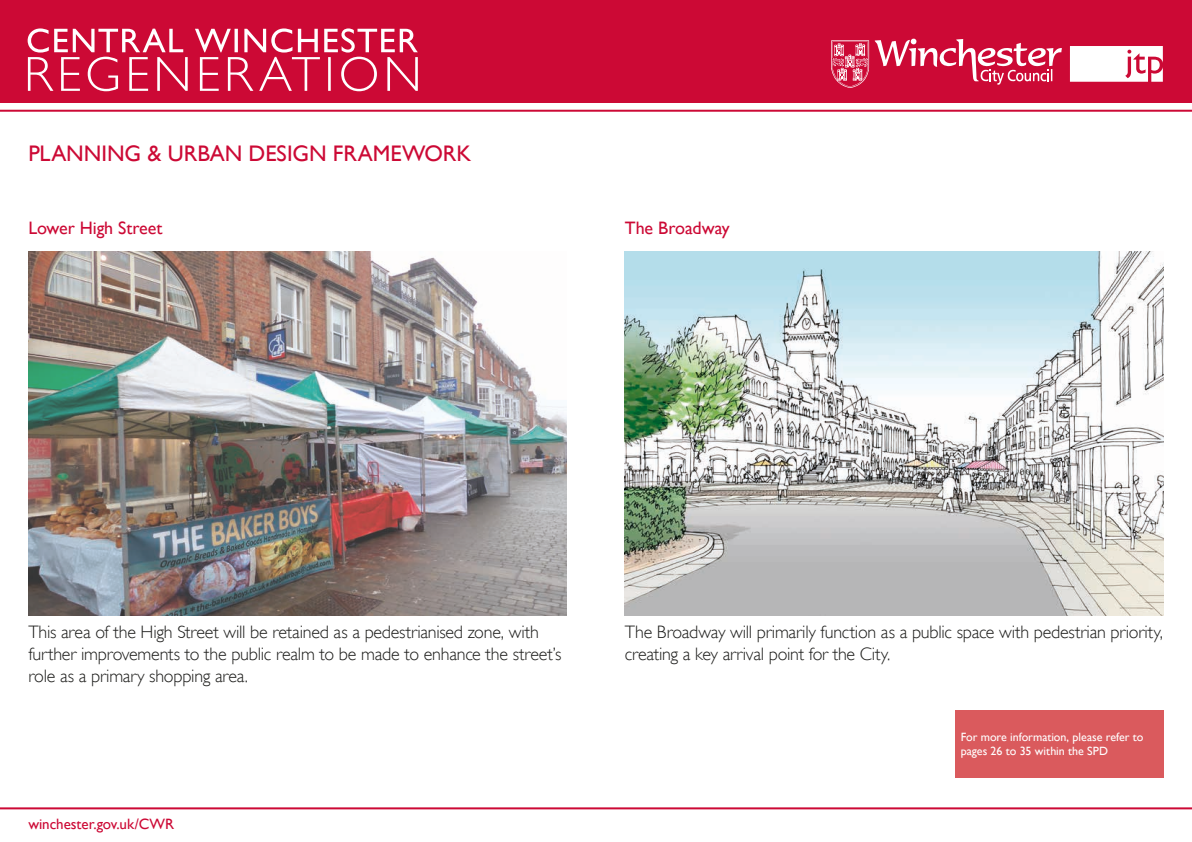
<style>
.page{position:relative;width:1192px;height:842px;background:#fff}
.page>*{position:absolute;margin:0;border:0;box-sizing:border-box;transform-origin:0 0}
.t1{font:22.5px "Gill Sans";letter-spacing:-.005em;color:#cc0935}
.t2{font:300 18px/21.6px "Gill Sans";letter-spacing:-.015em;color:#1d1d1b}
.t3{font:18px "Gill Sans";letter-spacing:-.005em;color:#cc0935}
.t4{font:15px "Gill Sans";color:#cc0935}
.t5{font:12px/14.4px "Gill Sans";letter-spacing:-.005em;color:#fff}
</style>
<div class="page">
<hr style="left:0;top:110px;width:1192px;height:2px;background:#cc0935">
<div style="left:0;top:0;width:1192px;height:103px;background:#cc0935"></div>
<svg style="left:875px;top:39px;width:187px;height:46px"></svg>
<svg style="left:831px;top:40px;width:38px;height:48px"></svg>
<svg style="left:1070px;top:46px;width:93px;height:36px;background:#f9e2e7"></svg>
<svg style="left:28px;top:28px;width:390px;height:63px"></svg>
<hr style="left:0;top:807px;width:1192px;height:2px;background:#cc0935">
<img style="left:28px;top:251px;width:539px;height:365px">
<div style="left:955px;top:710px;width:209px;height:68px;background:#da5a5d"></div>
<img style="left:625px;top:251px;width:539px;height:365px">
<p class="t1" style="left:28px;top:140px;width:444px">PLANNING &amp; URBAN DESIGN FRAMEWORK</p>
<p class="t3" style="left:28px;top:217px;width:136px">Lower High Street</p>
<p class="t3" style="left:625px;top:218px;width:106px">The Broadway</p>
<p class="t2" style="left:28px;top:621px;width:535px">This area of the High Street will be retained as a pedestrianised zone, with further improvements to the public realm to be made to enhance the street’s role as a primary shopping area.</p>
<p class="t4" style="left:28px;top:815px;width:147px">winchester.gov.uk/CWR</p>
<p class="t2" style="left:625px;top:621px;width:540px">The Broadway will primarily function as a public space with pedestrian priority, creating a key arrival point for the City.</p>
<p class="t5" style="left:961px;top:730px;width:184px">For more information, please refer to pages 26 to 35 within the SPD</p>
</div>
